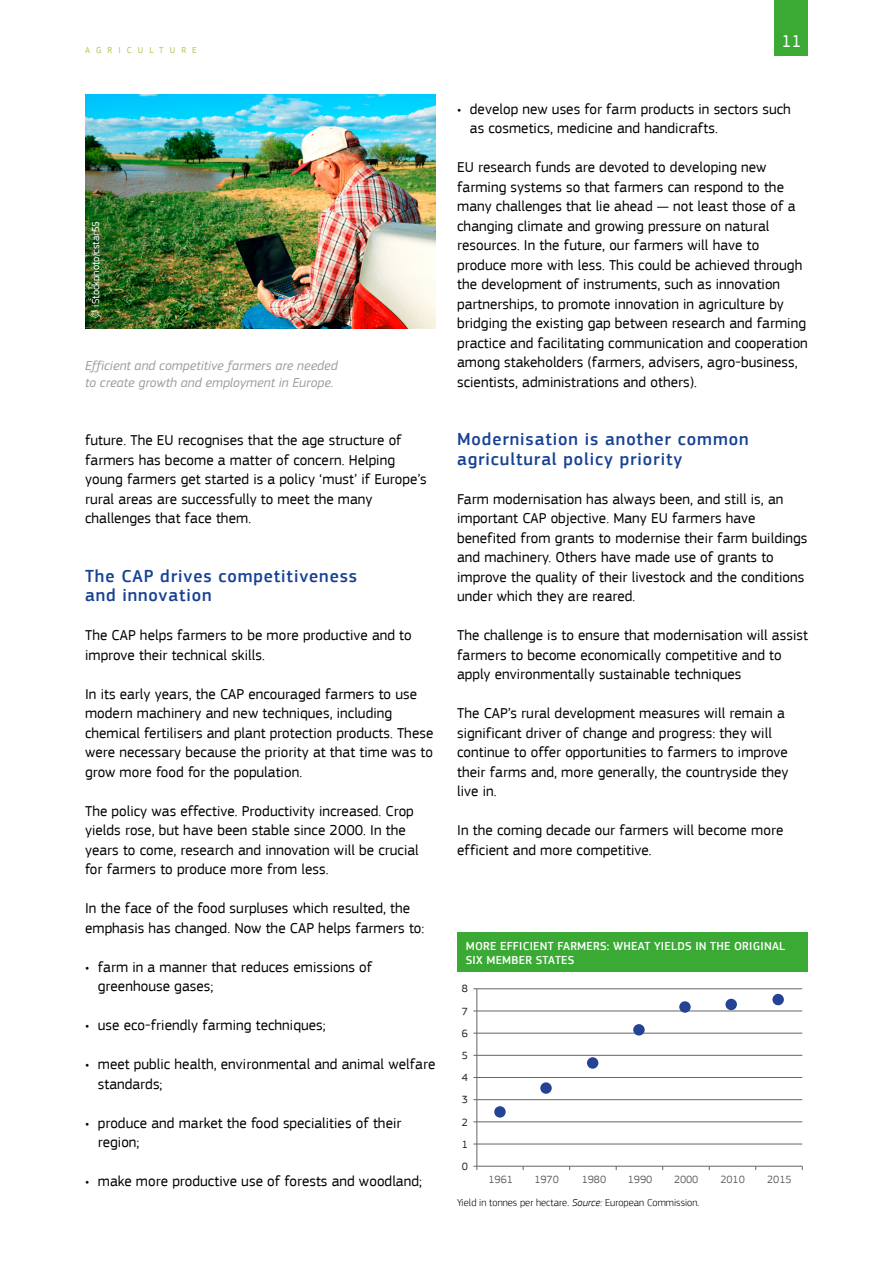
<style>
.page{position:relative;width:893px;height:1263px;background:#fff}
.page>*{position:absolute;margin:0;border:0;box-sizing:border-box;transform-origin:0 0}
.Heading03{font:500 18px/19.5px "EC Square Sans Pro";letter-spacing:.05em;color:#164194}
.t1{font:18px "EC Square Sans Pro";color:#fff}
.BodyText{font:15px/19.5px "EC Square Sans Pro";letter-spacing:.005em;color:#000}
.BodyText_2{font:15px/19.5px "EC Square Sans Pro";letter-spacing:.005em;color:#000}
.legende_R{font:italic 13.5px/16.5px "EC Square Sans Pro";letter-spacing:.005em;color:#9d9d9c}
.Graph_Title{font:500 12px/13.5px "EC Square Sans Pro";letter-spacing:.02em;color:#fff}
.t2{font:10.95px "EC Square Sans Pro";color:#636467}
.t3{font:10.95px/22.2px "EC Square Sans Pro";color:#232021;text-align:justify}
.source{font:300 10.5px "EC Square Sans Pro";letter-spacing:.005em;color:#000}
.copyright{font:10.5px "EC Square Sans Pro";color:#fff}
.t4{font:9px "EC Square Sans Pro";letter-spacing:.68em;color:#aec652}
.s1{font-style:italic}
</style>
<div class="page">
<div style="left:775px;top:0;width:33px;height:55px;background:#3aaa35"></div>
<div style="left:457px;top:933px;width:351px;height:39px;background:#3aaa35"></div>
<hr style="left:473px;top:988px;width:329px;height:1px;background:#646567">
<hr style="left:473px;top:1011px;width:329px;height:1px;background:#646567">
<hr style="left:473px;top:1033px;width:329px;height:1px;background:#646567">
<hr style="left:473px;top:1055px;width:329px;height:1px;background:#646567">
<hr style="left:473px;top:1077px;width:329px;height:1px;background:#646567">
<hr style="left:473px;top:1099px;width:329px;height:1px;background:#646567">
<hr style="left:473px;top:1121px;width:329px;height:1px;background:#646567">
<hr style="left:473px;top:1144px;width:329px;height:1px;background:#646567">
<hr style="left:473px;top:1166px;width:329px;height:1px;background:#646567">
<hr style="left:477px;top:989px;width:1px;height:181px;background:#646567">
<div style="left:494px;top:1106px;width:12px;height:11px;background:#254395;border-radius:50%"></div>
<div style="left:540px;top:1082px;width:12px;height:12px;background:#254395;border-radius:50%"></div>
<div style="left:587px;top:1057px;width:11px;height:12px;background:#254395;border-radius:50%"></div>
<div style="left:633px;top:1024px;width:12px;height:11px;background:#254395;border-radius:50%"></div>
<div style="left:679px;top:1001px;width:12px;height:12px;background:#254395;border-radius:50%"></div>
<div style="left:725px;top:999px;width:12px;height:11px;background:#254395;border-radius:50%"></div>
<div style="left:772px;top:994px;width:12px;height:11px;background:#254395;border-radius:50%"></div>
<img style="left:85px;top:94px;width:351px;height:234px">
<p class="t4" style="left:85px;top:45px;width:113px">AGRICULTURE</p>
<p class="copyright" style="left:90px;top:318px;width:99px;rotate:-90deg">© iStockphoto/cstar55</p>
<p class="legende_R" style="left:85px;top:358px;width:254px">Efficient and competitive farmers are needed to create growth and employment in Europe.</p>
<p class="BodyText" style="left:85px;top:431px;width:343px">future. The EU recognises that the age structure of farmers has become a matter of concern. Helping young farmers get started is a policy ‘must’ if Europe’s rural areas are successfully to meet the many challenges that face them.</p>
<p class="Heading03" style="left:85px;top:566px;width:274px">The CAP drives competitiveness and innovation</p>
<p class="BodyText" style="left:85px;top:626px;width:328px">The CAP helps farmers to be more productive and to improve their technical skills.</p>
<p class="BodyText" style="left:85px;top:684px;width:350px">In its early years, the CAP encouraged farmers to use modern machinery and new techniques, including chemical fertilisers and plant protection products. These were necessary because the priority at that time was to grow more food for the population.</p>
<p class="BodyText" style="left:85px;top:801px;width:335px">The policy was effective. Productivity increased. Crop yields rose, but have been stable since 2000. In the years to come, research and innovation will be crucial for farmers to produce more from less.</p>
<p class="BodyText" style="left:85px;top:899px;width:341px">In the face of the food surpluses which resulted, the emphasis has changed. Now the CAP helps farmers to:</p>
<p class="BodyText_2" style="left:98px;top:957px;width:276px;text-indent:-13px">• farm in a manner that reduces emissions of greenhouse gases;</p>
<p class="BodyText_2" style="left:85px;top:1016px;width:242px">• use eco-friendly farming techniques;</p>
<p class="BodyText_2" style="left:98px;top:1055px;width:339px;text-indent:-13px">• meet public health, environmental and animal welfare standards;</p>
<p class="BodyText_2" style="left:98px;top:1113px;width:305px;text-indent:-13px">• produce and market the food specialities of their region;</p>
<p class="BodyText_2" style="left:85px;top:1172px;width:338px">• make more productive use of forests and woodland;</p>
<p class="t1" style="left:781px;top:30px;width:22px">11</p>
<p class="BodyText_2" style="left:470px;top:99px;width:323px;text-indent:-13px">• develop new uses for farm products in sectors such as cosmetics, medicine and handicrafts.</p>
<p class="BodyText" style="left:457px;top:158px;width:352px">EU research funds are devoted to developing new farming systems so that farmers can respond to the many challenges that lie ahead — not least those of a changing climate and growing pressure on natural resources. In the future, our farmers will have to produce more with less. This could be achieved through the development of instruments, such as innovation partnerships, to promote innovation in agriculture by bridging the existing gap between research and farming practice and facilitating communication and cooperation among stakeholders (farmers, advisers, agro-business, scientists, administrations and others).</p>
<p class="Heading03" style="left:457px;top:430px;width:293px">Modernisation is another common agricultural policy priority</p>
<p class="BodyText" style="left:457px;top:489px;width:352px">Farm modernisation has always been, and still is, an important CAP objective. Many EU farmers have benefited from grants to modernise their farm buildings and machinery. Others have made use of grants to improve the quality of their livestock and the conditions under which they are reared.</p>
<p class="BodyText" style="left:457px;top:626px;width:352px">The challenge is to ensure that modernisation will assist farmers to become economically competitive and to apply environmentally sustainable techniques</p>
<p class="BodyText" style="left:457px;top:704px;width:333px">The CAP’s rural development measures will remain a significant driver of change and progress: they will continue to offer opportunities to farmers to improve their farms and, more generally, the countryside they live in.</p>
<p class="BodyText" style="left:457px;top:821px;width:328px">In the coming decade our farmers will become more efficient and more competitive.</p>
<p class="Graph_Title" style="left:466px;top:940px;width:321px">MORE EFFICIENT FARMERS: WHEAT YIELDS IN THE ORIGINAL<br>SIX MEMBER STATES</p>
<p class="t3" style="left:462px;top:978px;width:8px">8<br>7<br>6<br>5<br>4<br>3<br>2<br>1<br>0</p>
<p class="t2" style="left:489px;top:1172px;width:26px">1961</p>
<p class="t2" style="left:534px;top:1172px;width:26px">1970</p>
<p class="t2" style="left:582px;top:1172px;width:26px">1980</p>
<p class="t2" style="left:628px;top:1172px;width:26px">1990</p>
<p class="t2" style="left:674px;top:1172px;width:26px">2000</p>
<p class="t2" style="left:720px;top:1172px;width:26px">2010</p>
<p class="t2" style="left:767px;top:1172px;width:26px">2015</p>
<p class="source" style="left:457px;top:1196px;width:244px">Yield in tonnes per hectare. <span class="s1">Source:</span> European Commission.</p>
</div>
